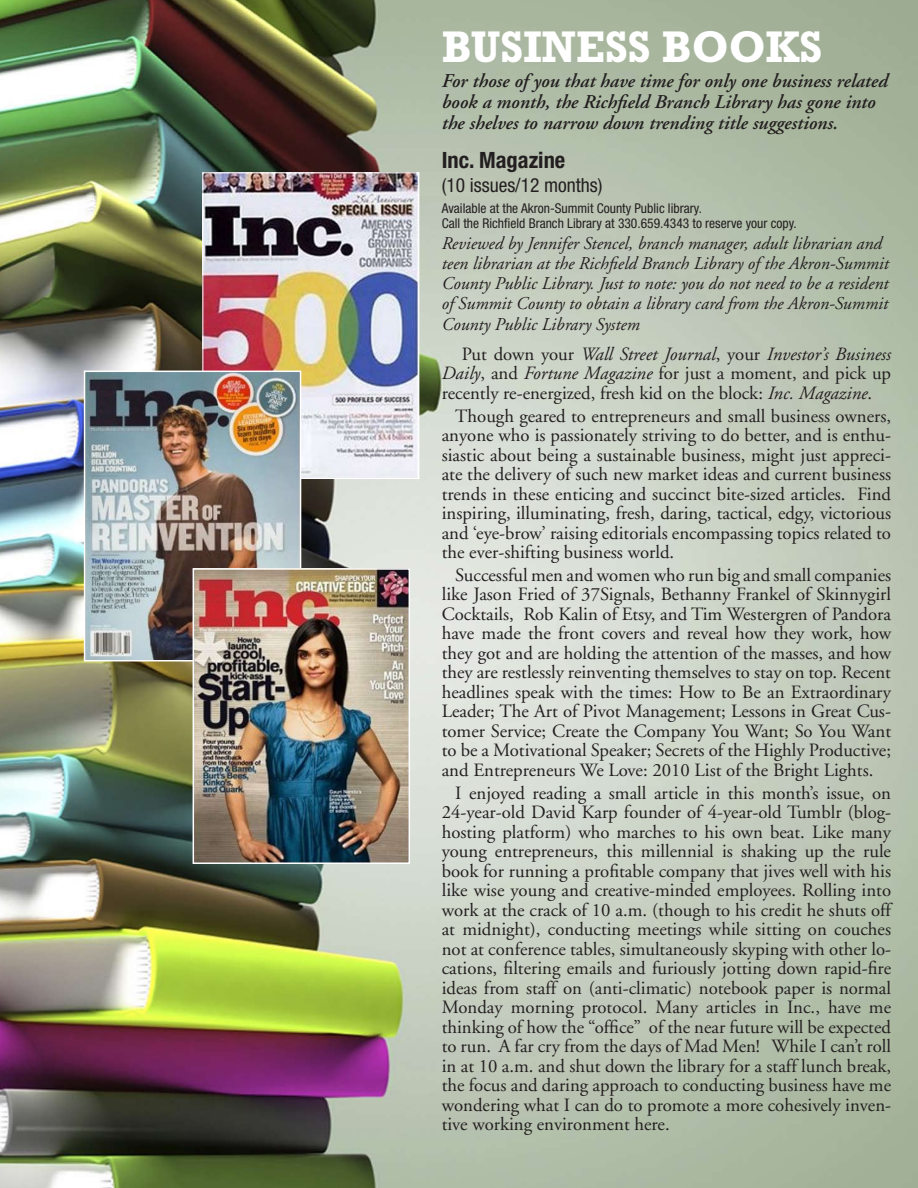
<style>
.page{position:relative;width:918px;height:1188px;background:#fff}
.page>*{position:absolute;margin:0;border:0;box-sizing:border-box;transform-origin:0 0}
.t1{font:700 45px "Rockwell";color:#fff;scale:.96 1}
.t2{font:700 condensed 22.5px "Helvetica Neue";color:#231f20}
.t3{font:italic 600 19.5px/21px "Adobe Garamond";color:#231f20}
.t4{font:condensed 19.5px "Helvetica Neue";color:#231f20}
.t5{font:18.75px/19.5px "Adobe Garamond";color:#231f20;text-align:justify}
.t6{font:italic 18px/20.2px "Adobe Garamond";color:#231f20}
.t7{font:condensed 13.5px/15px "Helvetica Neue";color:#231f20}
.s1{font-style:italic}
</style>
<div class="page">
<img style="left:0;top:0;width:918px;height:1188px">
<img style="left:204px;top:174px;width:213px;height:303px">
<div style="left:202px;top:172px;width:217px;height:307px;border:1px solid #fff"></div>
<img style="left:87px;top:374px;width:211px;height:285px">
<div style="left:84px;top:371px;width:217px;height:291px;border:2px solid #fff"></div>
<img style="left:196px;top:571px;width:211px;height:290px">
<div style="left:193px;top:568px;width:217px;height:296px;border:2px solid #fff"></div>
<h1 class="t1" style="left:442px;top:20px;width:266px">BUSINESS BOO</h1>
<h1 class="t1" style="left:766px;top:20px;width:61px">KS</h1>
<p class="t3" style="left:442px;top:71px;width:448px">For those of you that have time for only one business related book a month, the Richfield Branch Library has gone into the shelves to narrow down trending title suggestions.</p>
<p class="t2" style="left:442px;top:147px;width:125px">Inc. Magazine</p>
<p class="t4" style="left:442px;top:173px;width:162px">(10 issues/12 months)</p>
<p class="t7" style="left:442px;top:201px;width:356px">Available at the Akron-Summit County Public library.<br>Call the Richfield Branch Library at 330.659.4343 to reserve your copy.</p>
<p class="t6" style="left:442px;top:233px;width:449px">Reviewed by Jennifer Stencel, branch manager, adult librarian and teen librarian at the Richfield Branch Library of the Akron-Summit County Public Library. Just to note: you do not need to be a resident of Summit County to obtain a library card from the Akron-Summit County Public Library System</p>
<p class="t5" style="left:442px;top:345px;width:451px;text-indent:20px">Put down your <span class="s1">Wall Street Journal</span>, your <span class="s1">Investor’s Business Daily</span>, and <span class="s1">Fortune Magazine</span> for just a moment, and pick up recently re-energized, fresh kid on the block: <span class="s1">Inc. Magazine</span>.</p>
<p class="t5" style="left:442px;top:406px;width:451px;text-indent:14px">Though geared to entrepreneurs and small business owners, anyone who is passionately striving to do better, and is enthu&shy;siastic about being a sustainable business, might just appreci&shy;ate the delivery of such new market ideas and current business trends in these enticing and succinct bite-sized articles. Find inspiring, illuminating, fresh, daring, tactical, edgy, victorious and ‘eye-brow’ raising editorials encompassing topics related to the ever-shifting business world.</p>
<p class="t5" style="left:442px;top:566px;width:451px;text-indent:14px">Successful men and women who run big and small companies like Jason Fried of 37Signals, Bethanny Frankel of Skinnygirl Cocktails, Rob Kalin of Etsy, and Tim Westergren of Pandora have made the front covers and reveal how they work, how they got and are holding the attention of the masses, and how they are restlessly reinventing themselves to stay on top. Recent headlines speak with the times: How to Be an Extraordinary Leader; The Art of Pivot Management; Lessons in Great Cus&shy;tomer Service; Create the Company You Want; So You Want to be a Motivational Speaker; Secrets of the Highly Productive; and Entrepreneurs We Love: 2010 List of the Bright Lights.</p>
<p class="t5" style="left:442px;top:783px;width:451px;text-indent:14px">I enjoyed reading a small article in this month’s issue, on 24-year-old David Karp founder of 4-year-old Tumblr (blog&shy;hosting platform) who marches to his own beat. Like many young entrepreneurs, this millennial is shaking up the rule book for running a profitable company that jives well with his like wise young and creative-minded employees. Rolling into work at the crack of 10 a.m. (though to his credit he shuts off at midnight), conducting meetings while sitting on couches not at conference tables, simultaneously skyping with other lo&shy;cations, filtering emails and furiously jotting down rapid-fire ideas from staff on (anti-climatic) notebook paper is normal Monday morning protocol. Many articles in Inc., have me thinking of how the “office” of the near future will be expected to run. A far cry from the days of Mad Men! While I can’t roll in at 10 a.m. and shut down the library for a staff lunch break, the focus and daring approach to conducting business have me wondering what I can do to promote a more cohesively inven&shy;tive working environment here.</p>
</div>
